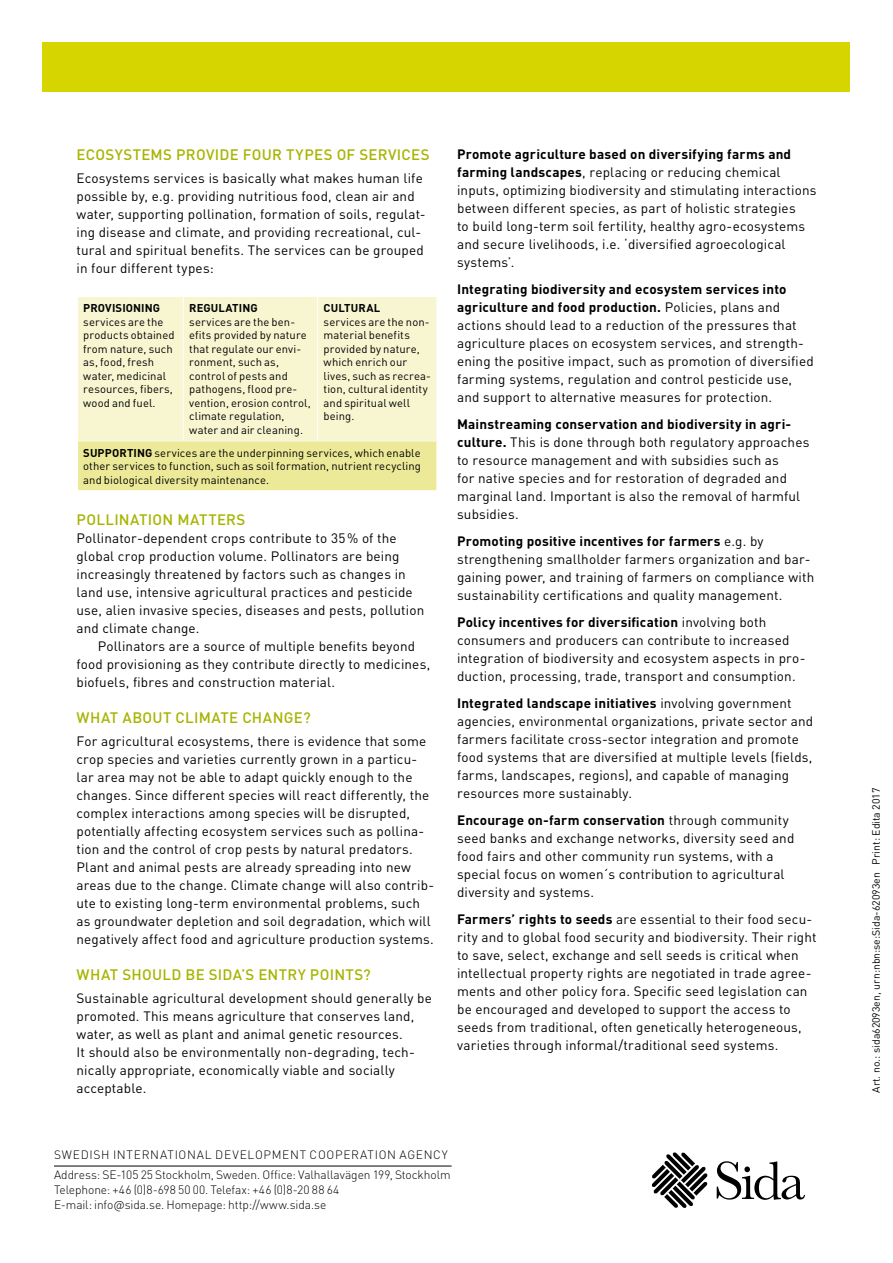
<style>
.page{position:relative;width:893px;height:1263px;background:#fff}
.page>*{position:absolute;margin:0;border:0;box-sizing:border-box;transform-origin:0 0}
.t1{font:500 15px "DIN Pro";letter-spacing:.02em;color:#a7b400}
.t2{font:13.5px/18px "DIN Pro";letter-spacing:.01em;color:#000}
.t3{font:300 12px/19.5px "DIN Pro";color:#000}
.t4{font:11.25px/13.5px "DIN Pro";letter-spacing:.01em;color:#000}
.t5{font:700 11.25px "DIN Pro";letter-spacing:.01em;color:#000}
.t6{font:10.5px "DIN Pro";color:#000}
.s1{font-weight:700}
</style>
<div class="page">
<div style="left:43px;top:43px;width:807px;height:49px;background:#d7d500"></div>
<svg style="left:652px;top:1152px;width:56px;height:56px"></svg>
<svg style="left:717px;top:1161px;width:88px;height:39px"></svg>
<hr style="left:54px;top:1166px;width:398px;height:1px;background:#000">
<div style="left:78px;top:297px;width:358px;height:143px;background:#f7f6d1"></div>
<div style="left:77px;top:441px;width:360px;height:50px;background:#ecea98"></div>
<hr style="left:183px;top:297px;width:1px;height:143px;background:#fff">
<hr style="left:317px;top:297px;width:1px;height:143px;background:#fff">
<hr style="left:76px;top:441px;width:2px;height:49px;background:#fff">
<hr style="left:436px;top:441px;width:2px;height:49px;background:#fff">
<hr style="left:76px;top:490px;width:107px;height:2px;background:#fff">
<hr style="left:183px;top:490px;width:135px;height:2px;background:#fff">
<hr style="left:318px;top:490px;width:120px;height:2px;background:#fff">
<p class="t1" style="left:77px;top:145px;width:355px">ECOSYSTEMS PROVIDE FOUR TYPES OF SERVICES</p>
<p class="t2" style="left:76px;top:169px;width:351px">Ecosystems services is basically what makes human life possible by, e.g. providing nutritious food, clean air and water, supporting pollination, formation of soils, regulat&shy;ing disease and climate, and providing recreational, cul&shy;tural and spiritual benefits. The services can be grouped in four different types:</p>
<p class="t5" style="left:83px;top:300px;width:78px">PROVISIONING</p>
<p class="t4" style="left:83px;top:314px;width:93px">services are the products obtained from nature, such as, food, fresh water, medicinal resources, fibers, wood and fuel.</p>
<p class="t5" style="left:324px;top:300px;width:58px">CULTURAL</p>
<p class="t4" style="left:324px;top:314px;width:109px">services are the non&shy;material benefits provided by nature, which enrich our lives, such as recrea&shy;tion, cultural identity and spiritual well being.</p>
<p class="t4" style="left:83px;top:445px;width:339px;text-align:justify"><span class="s1">SUPPORTING</span> services are the underpinning services, which enable other services to function, such as soil formation, nutrient recycling and biological diversity maintenance.</p>
<p class="t5" style="left:189px;top:300px;width:70px">REGULATING</p>
<p class="t4" style="left:189px;top:314px;width:123px">services are the ben&shy;efits provided by nature that regulate our envi&shy;ronment, such as, control of pests and pathogens, flood pre&shy;vention, erosion control, climate regulation, water and air cleaning.</p>
<p class="t1" style="left:77px;top:509px;width:170px">POLLINATION MATTERS</p>
<p class="t2" style="left:76px;top:529px;width:349px">Pollinator-dependent crops contribute to 35% of the global crop production volume. Pollinators are being increasingly threatened by factors such as changes in land use, intensive agricultural practices and pesticide use, alien invasive species, diseases and pests, pollution and climate change.</p>
<p class="t2" style="left:76px;top:637px;width:355px;text-indent:21px">Pollinators are a source of multiple benefits beyond food provisioning as they contribute directly to medicines, biofuels, fibres and construction material.</p>
<p class="t1" style="left:77px;top:707px;width:236px">WHAT ABOUT CLIMATE CHANGE?</p>
<p class="t2" style="left:76px;top:731px;width:359px">For agricultural ecosystems, there is evidence that some crop species and varieties currently grown in a particu&shy;lar area may not be able to adapt quickly enough to the changes. Since different species will react differently, the complex interactions among species will be disrupted, potentially affecting ecosystem services such as pollina&shy;tion and the control of crop pests by natural predators.<br>Plant and animal pests are already spreading into new areas due to the change. Climate change will also contrib&shy;ute to existing long-term environmental problems, such as groundwater depletion and soil degradation, which will negatively affect food and agriculture production systems.</p>
<p class="t1" style="left:77px;top:964px;width:296px">WHAT SHOULD BE SIDA’S ENTRY POINTS?</p>
<p class="t2" style="left:76px;top:988px;width:357px">Sustainable agricultural development should generally be promoted. This means agriculture that conserves land, water, as well as plant and animal genetic resources.<br>It should also be environmentally non-degrading, tech&shy;nically appropriate, economically viable and socially acceptable.</p>
<p class="t2" style="left:457px;top:145px;width:361px"><span class="s1">Promote agriculture based on diversifying farms and farming landscapes</span>, replacing or reducing chemical inputs, optimizing biodiversity and stimulating interactions between different species, as part of holistic strategies<br>to build long-term soil fertility, healthy agro-ecosystems and secure livelihoods, i.e. ‘diversified agroecological systems’.</p>
<p class="t2" style="left:457px;top:280px;width:358px"><span class="s1">Integrating biodiversity and ecosystem services into agriculture and food production.</span> Policies, plans and actions should lead to a reduction of the pressures that agriculture places on ecosystem services, and strength&shy;ening the positive impact, such as promotion of diversified farming systems, regulation and control pesticide use, and support to alternative measures for protection.</p>
<p class="t2" style="left:457px;top:415px;width:354px"><span class="s1">Mainstreaming conservation and biodiversity in agri&shy;culture.</span> This is done through both regulatory approaches to resource management and with subsidies such as<br>for native species and for restoration of degraded and marginal land. Important is also the removal of harmful subsidies.</p>
<p class="t2" style="left:457px;top:532px;width:359px"><span class="s1">Promoting positive incentives for farmers</span> e.g. by strengthening smallholder farmers organization and bar&shy;gaining power, and training of farmers on compliance with sustainability certifications and quality management.</p>
<p class="t2" style="left:457px;top:613px;width:350px"><span class="s1">Policy incentives for diversification</span> involving both consumers and producers can contribute to increased integration of biodiversity and ecosystem aspects in pro&shy;duction, processing, trade, transport and consumption.</p>
<p class="t2" style="left:457px;top:694px;width:358px"><span class="s1">Integrated landscape initiatives</span> involving government agencies, environmental organizations, private sector and farmers facilitate cross-sector integration and promote food systems that are diversified at multiple levels (fields, farms, landscapes, regions), and capable of managing resources more sustainably.</p>
<p class="t2" style="left:457px;top:811px;width:339px"><span class="s1">Encourage on-farm conservation</span> through community seed banks and exchange networks, diversity seed and food fairs and other community run systems, with a special focus on women´s contribution to agricultural diversity and systems.</p>
<p class="t2" style="left:457px;top:910px;width:361px"><span class="s1">Farmers’ rights to seeds</span> are essential to their food secu&shy;rity and to global food security and biodiversity. Their right to save, select, exchange and sell seeds is critical when intellectual property rights are negotiated in trade agree&shy;ments and other policy fora. Specific seed legislation can be encouraged and developed to support the access to seeds from traditional, often genetically heterogeneous, varieties through informal/traditional seed systems.</p>
<p class="t3" style="left:54px;top:1145px;width:398px">SWEDISH INTERNATIONAL DEVELOPMENT COOPERATION AGENCY<br>Address: SE-105 25 Stockholm, Sweden. Office: Valhallavägen 199, Stockholm</p>
<p class="t3" style="left:54px;top:1182px;width:287px;line-height:15px">Telephone: +46 (0)8-698 50 00. Telefax: +46 (0)8-20 88 64<br>E-mail: info@sida.se. Homepage: http://www.sida.se</p>
<p class="t6" style="left:869px;top:1093px;width:307px;rotate:-90deg">Art. no.: sida62093en, urn:nbn:se:Sida-62093en Print: Edita 2017</p>
</div>
